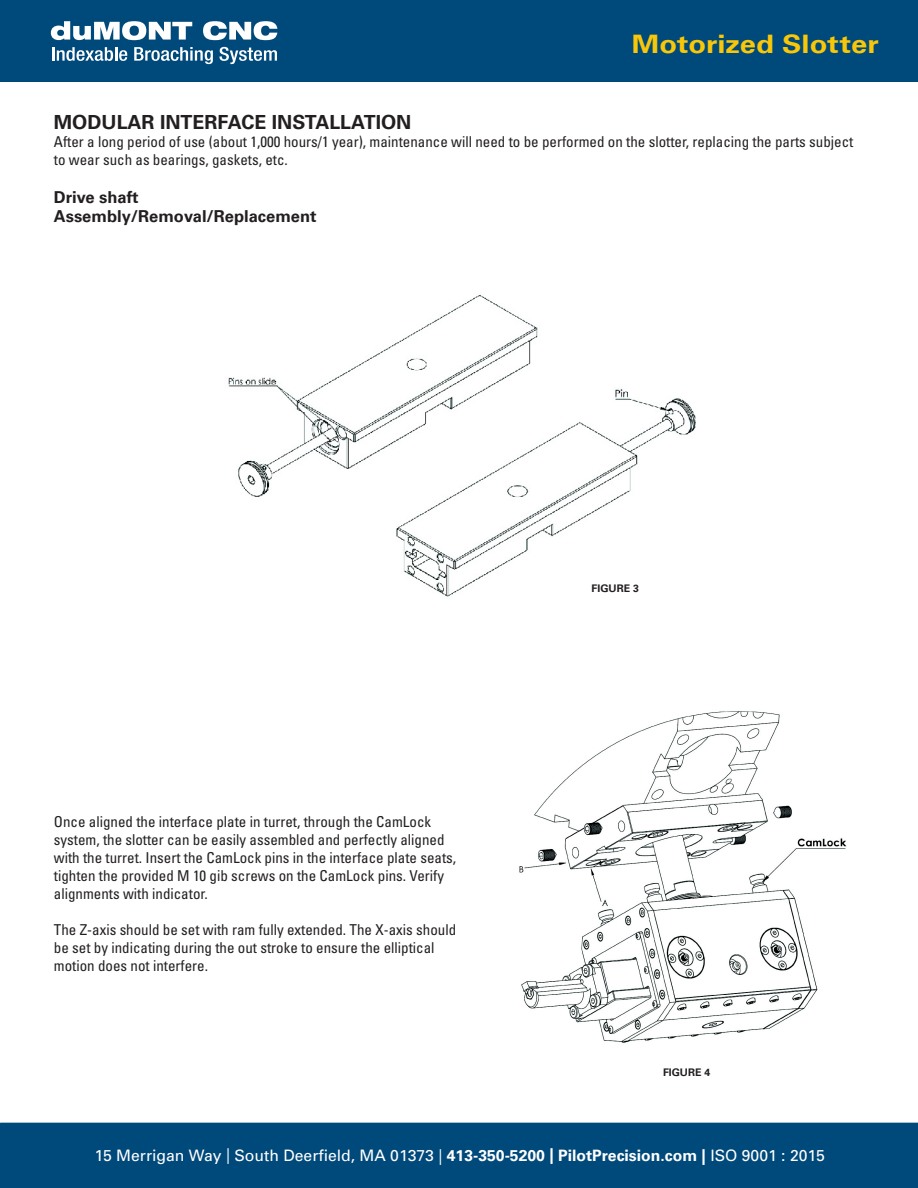
<style>
.page{position:relative;width:918px;height:1188px;background:#fff}
.page>*{position:absolute;margin:0;border:0;box-sizing:border-box;transform-origin:0 0}
.t1{font:700 25.5px "Univers";color:#f9c709;scale:1.14 1}
.t2{font:700 19.5px "Univers";color:#231f20}
.t3{font:700 16.5px "Univers";color:#231f20}
.t4{font:15.75px "Univers";color:#fff}
.t5{font:condensed 15px/18px "Univers";color:#231f20}
.t6{font:700 10.5px "Univers";color:#231f20}
.s1{font-weight:700}
</style>
<div class="page">
<img style="left:228px;top:295px;width:468px;height:302px">
<div style="left:0;top:0;width:918px;height:82px;background:#00497b"></div>
<svg style="left:51px;top:21px;width:141px;height:19px"></svg>
<svg style="left:203px;top:21px;width:74px;height:19px"></svg>
<hr style="left:52px;top:47px;width:3px;height:14px;background:#fff">
<svg style="left:57px;top:47px;width:70px;height:14px"></svg>
<svg style="left:134px;top:47px;width:79px;height:17px"></svg>
<svg style="left:219px;top:47px;width:58px;height:17px"></svg>
<div style="left:0;top:1123px;width:918px;height:65px;background:#00497b"></div>
<img style="left:519px;top:711px;width:328px;height:332px">
<h1 class="t1" style="left:632px;top:28px;width:218px">Motorized Slotter</h1>
<p class="t2" style="left:54px;top:110px;width:359px">MODULAR INTERFACE INSTALLATION</p>
<p class="t5" style="left:54px;top:132px;width:801px">After a long period of use (about 1,000 hours/1 year), maintenance will need to be performed on the slotter, replacing the parts subject to wear such as bearings, gaskets, etc.</p>
<p class="t3" style="left:54px;top:187px;width:86px">Drive shaft</p>
<p class="t3" style="left:54px;top:207px;width:264px">Assembly/Removal/Replacement</p>
<p class="t5" style="left:54px;top:813px;width:404px">Once aligned the interface plate in turret, through the CamLock system, the slotter can be easily assembled and perfectly aligned with the turret. Insert the CamLock pins in the interface plate seats, tighten the provided M 10 gib screws on the CamLock pins. Verify alignments with indicator.</p>
<p class="t5" style="left:54px;top:921px;width:404px">The Z-axis should be set with ram fully extended. The X-axis should be set by indicating during the out stroke to ensure the elliptical motion does not interfere.</p>
<p class="t6" style="left:592px;top:582px;width:49px">FIGURE 3</p>
<p class="t6" style="left:663px;top:1066px;width:49px">FIGURE 4</p>
<p class="t4" style="left:94px;top:1146px;width:732px">15 Merrigan Way | South Deerfield, MA 01373 | <span class="s1">413-350-5200 | PilotPrecision.com |</span> ISO 9001 : 2015</p>
</div>
